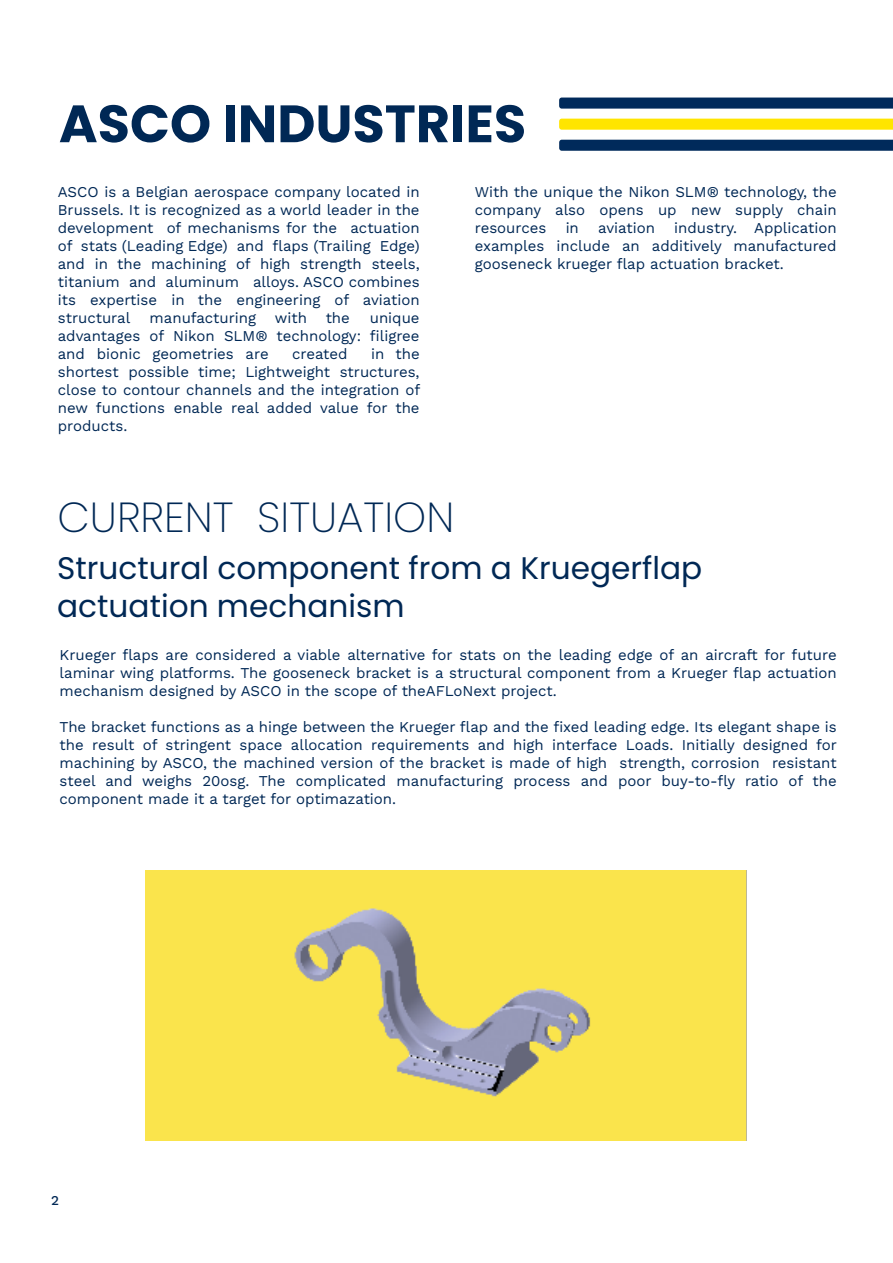
<style>
.page{position:relative;width:893px;height:1263px;background:#fff}
.page>*{position:absolute;margin:0;border:0;box-sizing:border-box;transform-origin:0 0}
.t1{font:700 52.5px "Poppins";color:#002855}
.t2{font:200 42px "Poppins";color:#002855}
.t3{font:31.2px/37.5px "Poppins";color:#002855}
.t4{font:15px/18px "Work Sans";color:#002855;text-align:justify}
.t5{font:500 13.5px "Work Sans";color:#002855}
</style>
<div class="page">
<img style="left:146px;top:870px;width:601px;height:270px">
<svg style="left:559px;top:119px;width:334px;height:11px"></svg>
<svg style="left:559px;top:98px;width:334px;height:11px"></svg>
<svg style="left:559px;top:140px;width:334px;height:11px"></svg>
<h1 class="t1" style="left:59px;top:93px;width:469px">ASCO INDUSTRIES</h1>
<p class="t4" style="left:58px;top:182px;width:363px">ASCO is a Belgian aerospace company located in Brussels. It is recognized as a world leader in the development of mechanisms for the actuation of stats (Leading Edge) and flaps (Trailing Edge) and in the machining of high strength steels, titanium and aluminum alloys. ASCO combines its expertise in the engineering of aviation structural</p>
<p class="t4" style="left:150px;top:308px;width:202px">manufacturing with the</p>
<p class="t4" style="left:58px;top:308px;width:363px;text-indent:312px">unique advantages of Nikon SLM® technology: filigree and bionic geometries are</p>
<p class="t4" style="left:58px;top:344px;width:364px;text-indent:313px">in the shortest possible time; Lightweight structures, close to contour channels and the integration of new functions enable real added value for the products.</p>
<p class="t4" style="left:292px;top:344px;width:57px">created</p>
<p class="t4" style="left:475px;top:182px;width:363px">With the unique the Nikon SLM® technology, the company also opens up new supply chain resources</p>
<p class="t4" style="left:475px;top:218px;width:363px;text-indent:199px">industry. Application examples include an additively manufactured gooseneck krueger flap actuation bracket.</p>
<p class="t4" style="left:566px;top:218px;width:15px">in</p>
<p class="t4" style="left:598px;top:218px;width:58px">aviation</p>
<h2 class="t2" style="left:58px;top:493px;width:398px">CURRENT SITUATION</h2>
<h3 class="t3" style="left:57px;top:550px;width:646px">Structural component from a Kruegerflap actuation mechanism</h3>
<p class="t4" style="left:60px;top:645px;width:779px">Krueger flaps are considered a viable alternative for stats on the leading edge of an aircraft for future laminar wing platforms. The gooseneck bracket is a structural component from a Krueger flap actuation mechanism designed by ASCO in the scope of theAFLoNext project.</p>
<p class="t4" style="left:60px;top:717px;width:779px">The bracket functions as a hinge between the Krueger flap and the fixed leading edge. Its elegant shape is the result of stringent space allocation requirements and high interface Loads. Initially designed for machining by ASCO, the machined version of the bracket is made of high strength, corrosion resistant steel and weighs 20osg. The complicated manufacturing process and poor buy-to-fly ratio of the component made it a target for optimazation.</p>
<p class="t5" style="left:51px;top:1190px;width:9px">2</p>
</div>
